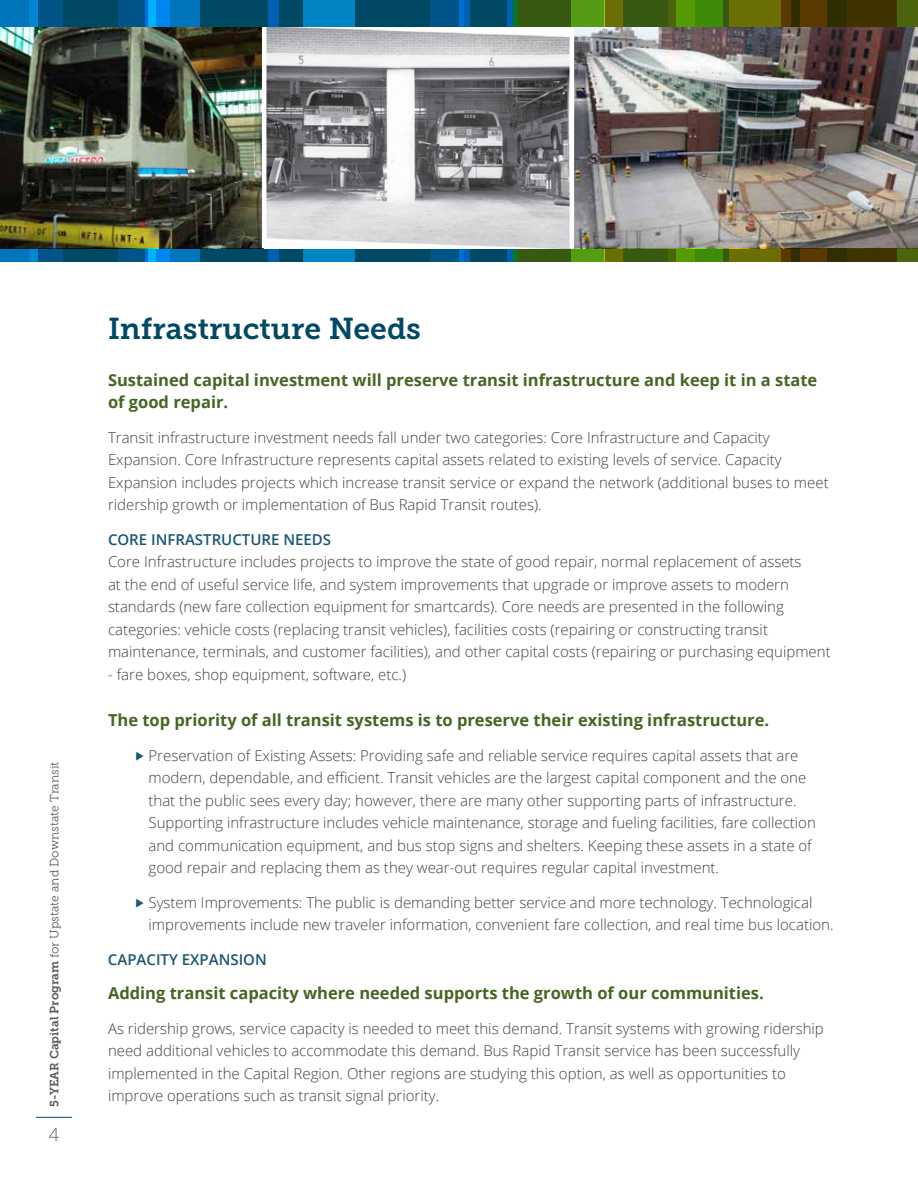
<style>
.page{position:relative;width:918px;height:1188px;background:#fff}
.page>*{position:absolute;margin:0;border:0;box-sizing:border-box;transform-origin:0 0}
.t1{font:30px "Museo Slab 700";color:#004965}
.t2{font:300 18px "Open Sans";color:#58595b}
.t3{font:700 16.5px/22.5px "Open Sans";color:#466522}
.t4{font:300 15px/22.5px "Open Sans";color:#414042}
.t5{font:600 15px "Open Sans";color:#1a5773}
.t6{font:12px "Museo Slab 300";color:#58595b}
.s1{font-family:"Museo Slab 700"}
.s2{font-family:"Minion Pro";font-weight:400;font-size:18.75px;color:#1a5773}
</style>
<div class="page">
<hr style="left:36px;top:1117px;width:36px;height:1px;background:#004965">
<img style="left:0;top:27px;width:918px;height:221px">
<hr style="left:570px;top:27px;width:4px;height:221px;background:#fff">
<hr style="left:262px;top:27px;width:4px;height:221px;background:#fff">
<div style="left:513px;top:0;width:405px;height:27px;background:#375911"></div>
<div style="left:0;top:0;width:513px;height:27px;background:#004965"></div>
<svg style="left:790px;top:0;width:58px;height:27px"></svg>
<svg style="left:729px;top:0;width:61px;height:27px;background:#686702"></svg>
<div style="left:268px;top:0;width:11px;height:27px;background:#0060b2"></div>
<svg style="left:508px;top:0;width:10px;height:27px"></svg>
<div style="left:605px;top:0;width:18px;height:27px;background:#6b6f03"></div>
<div style="left:676px;top:0;width:46px;height:27px;background:#3e8b08"></div>
<div style="left:0;top:0;width:38px;height:27px;background:#0075bc"></div>
<svg style="left:29px;top:0;width:34px;height:27px"></svg>
<div style="left:304px;top:0;width:51px;height:27px;background:#0084c3"></div>
<div style="left:571px;top:0;width:34px;height:27px;background:#559c14"></div>
<svg style="left:848px;top:0;width:70px;height:27px;background:#424203"></svg>
<div style="left:459px;top:0;width:11px;height:27px;background:#0060b2"></div>
<svg style="left:430px;top:0;width:34px;height:27px"></svg>
<div style="left:119px;top:0;width:51px;height:27px;background:#005487"></div>
<div style="left:145px;top:0;width:11px;height:27px;background:#006fe3"></div>
<svg style="left:148px;top:0;width:52px;height:27px"></svg>
<svg style="left:668px;top:0;width:27px;height:27px"></svg>
<div style="left:800px;top:0;width:26px;height:27px;background:#593900"></div>
<div style="left:513px;top:248px;width:405px;height:14px;background:#375911"></div>
<div style="left:0;top:248px;width:513px;height:14px;background:#004965"></div>
<svg style="left:790px;top:248px;width:58px;height:14px"></svg>
<svg style="left:729px;top:248px;width:61px;height:14px"></svg>
<div style="left:268px;top:248px;width:11px;height:14px;background:#0060b2"></div>
<svg style="left:508px;top:248px;width:10px;height:14px"></svg>
<div style="left:605px;top:248px;width:18px;height:14px;background:#6b6f03"></div>
<div style="left:676px;top:248px;width:46px;height:14px;background:#3e8b08"></div>
<div style="left:0;top:248px;width:38px;height:14px;background:#0075bc"></div>
<svg style="left:29px;top:248px;width:34px;height:14px"></svg>
<div style="left:304px;top:248px;width:51px;height:14px;background:#0084c3"></div>
<div style="left:571px;top:248px;width:34px;height:14px;background:#559c14"></div>
<svg style="left:848px;top:248px;width:70px;height:14px"></svg>
<div style="left:459px;top:248px;width:11px;height:14px;background:#0060b2"></div>
<svg style="left:430px;top:248px;width:34px;height:14px"></svg>
<div style="left:119px;top:248px;width:51px;height:14px;background:#005487"></div>
<div style="left:145px;top:248px;width:11px;height:14px;background:#006fe3"></div>
<svg style="left:148px;top:248px;width:52px;height:14px"></svg>
<svg style="left:668px;top:248px;width:27px;height:14px"></svg>
<div style="left:800px;top:248px;width:26px;height:14px;background:#593900"></div>
<p class="t6" style="left:48px;top:1107px;width:347px;rotate:-90deg"><span class="s1">5-YEAR Capital Program</span> for Upstate and Downstate Transit</p>
<p class="t2" style="left:49px;top:1123px;width:12px">4</p>
<h1 class="t1" style="left:108px;top:312px;width:315px">Infrastructure Needs</h1>
<p class="t3" style="left:108px;top:368px;width:711px">Sustained capital investment will preserve transit infrastructure and keep it in a state of good repair.</p>
<p class="t4" style="left:108px;top:425px;width:722px">Transit infrastructure investment needs fall under two categories: Core Infrastructure and Capacity Expansion. Core Infrastructure represents capital assets related to existing levels of service. Capacity Expansion includes projects which increase transit service or expand the network (additional buses to meet ridership growth or implementation of Bus Rapid Transit routes).</p>
<p class="t5" style="left:108px;top:529px;width:225px">CORE INFRASTRUCTURE NEEDS</p>
<p class="t4" style="left:108px;top:550px;width:724px">Core Infrastructure includes projects to improve the state of good repair, normal replacement of assets<br>at the end of useful service life, and system improvements that upgrade or improve assets to modern standards (new fare collection equipment for smartcards). Core needs are presented in the following categories: vehicle costs (replacing transit vehicles), facilities costs (repairing or constructing transit maintenance, terminals, and customer facilities), and other capital costs (repairing or purchasing equipment</p>
<p class="t4" style="left:108px;top:662px;width:300px">- fare boxes, shop equipment, software, etc.)</p>
<p class="t3" style="left:108px;top:708px;width:663px">The top priority of all transit systems is to preserve their existing infrastructure.</p>
<p class="t4" style="left:148px;top:743px;width:669px;text-indent:-13px"><span class="s2">▶</span> Preservation of Existing Assets: Providing safe and reliable service requires capital assets that are modern, dependable, and efficient. Transit vehicles are the largest capital component and the one that the public sees every day; however, there are many other supporting parts of infrastructure.<br>Supporting infrastructure includes vehicle maintenance, storage and fueling facilities, fare collection and communication equipment, and bus stop signs and shelters. Keeping these assets in a state of good repair and replacing them as they wear-out requires regular capital investment.</p>
<p class="t4" style="left:148px;top:890px;width:687px;text-indent:-13px"><span class="s2">▶</span> System Improvements: The public is demanding better service and more technology. Technological improvements include new traveler information, convenient fare collection, and real time bus location.</p>
<p class="t5" style="left:108px;top:949px;width:160px">CAPACITY EXPANSION</p>
<p class="t3" style="left:108px;top:981px;width:657px">Adding transit capacity where needed supports the growth of our communities.</p>
<p class="t4" style="left:108px;top:1016px;width:717px">As ridership grows, service capacity is needed to meet this demand. Transit systems with growing ridership need additional vehicles to accommodate this demand. Bus Rapid Transit service has been successfully implemented in the Capital Region. Other regions are studying this option, as well as opportunities to improve operations such as transit signal priority.</p>
</div>
